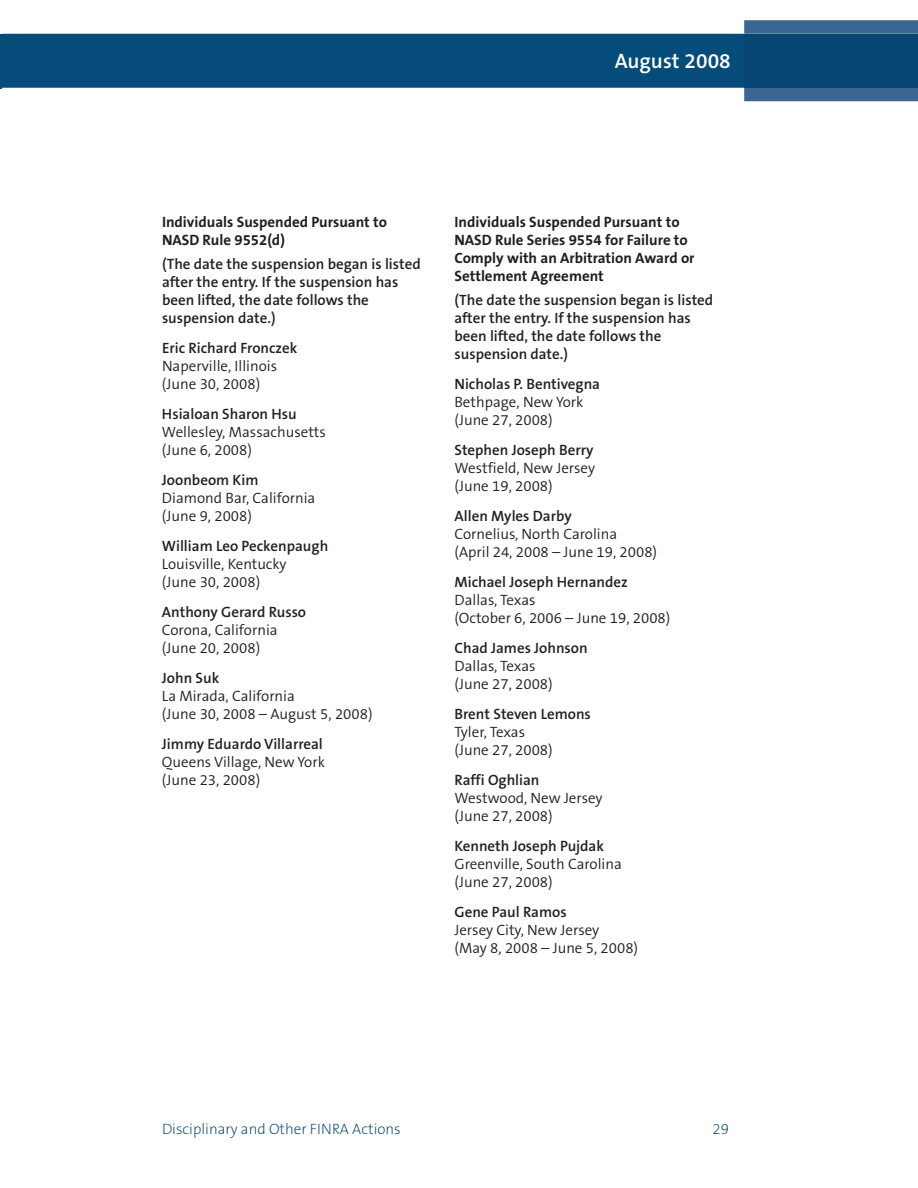
<style>
.page{position:relative;width:918px;height:1188px;background:#fff}
.page>*{position:absolute;margin:0;border:0;box-sizing:border-box;transform-origin:0 0}
.t1{font:600 21px "The Sans B6";color:#fff}
.t2{font:300 15px/18px "The Sans B4";color:#231f20}
.t3{font:600 15px/18px "The Sans B6";color:#231f20}
.t4{font:700 15px/18px "The Sans B7";color:#231f20}
.t5{font:200 15px "The Sans B2";color:#004270}
</style>
<div class="page">
<div style="left:2px;top:34px;width:742px;height:54px;background:#064c7a"></div>
<svg style="left:744px;top:20px;width:174px;height:81px;background:#3f6893"></svg>
<div style="left:744px;top:34px;width:174px;height:54px;background:#074573"></div>
<hr style="left:0;top:34px;width:2px;height:54px;background:#064c7a">
<h1 class="t1" style="left:615px;top:50px;width:118px">August 2008</h1>
<p class="t4" style="left:162px;top:213px;width:227px">Individuals Suspended Pursuant to<br>NASD Rule 9552(d)</p>
<p class="t3" style="left:162px;top:255px;width:260px">(The date the suspension began is listed after the entry. If the suspension has been lifted, the date follows the suspension date.)</p>
<p class="t3" style="left:162px;top:339px;width:137px">Eric Richard Fronczek</p>
<p class="t2" style="left:162px;top:358px;width:117px">Naperville, Illinois (June 30, 2008)</p>
<p class="t3" style="left:162px;top:405px;width:136px">Hsialoan Sharon Hsu</p>
<p class="t2" style="left:162px;top:424px;width:165px">Wellesley, Massachusetts (June 6, 2008)</p>
<p class="t3" style="left:162px;top:471px;width:98px">Joonbeom Kim</p>
<p class="t2" style="left:162px;top:490px;width:155px">Diamond Bar, California (June 9, 2008)</p>
<p class="t3" style="left:162px;top:537px;width:168px">William Leo Peckenpaugh</p>
<p class="t2" style="left:162px;top:556px;width:126px">Louisville, Kentucky (June 30, 2008)</p>
<p class="t3" style="left:162px;top:603px;width:146px">Anthony Gerard Russo</p>
<p class="t2" style="left:162px;top:622px;width:117px">Corona, California (June 20, 2008)</p>
<p class="t3" style="left:162px;top:669px;width:59px">John Suk</p>
<p class="t2" style="left:162px;top:688px;width:212px">La Mirada, California<br>(June 30, 2008 – August 5, 2008)</p>
<p class="t3" style="left:162px;top:735px;width:162px">Jimmy Eduardo Villarreal</p>
<p class="t2" style="left:162px;top:754px;width:164px">Queens Village, New York (June 23, 2008)</p>
<p class="t4" style="left:454px;top:213px;width:242px">Individuals Suspended Pursuant to<br>NASD Rule Series 9554 for Failure to<br>Comply with an Arbitration Award or<br>Settlement Agreement</p>
<p class="t3" style="left:454px;top:291px;width:260px">(The date the suspension began is listed after the entry. If the suspension has been lifted, the date follows the suspension date.)</p>
<p class="t3" style="left:454px;top:375px;width:147px">Nicholas P. Bentivegna</p>
<p class="t2" style="left:454px;top:394px;width:130px">Bethpage, New York (June 27, 2008)</p>
<p class="t3" style="left:454px;top:441px;width:140px">Stephen Joseph Berry</p>
<p class="t2" style="left:454px;top:460px;width:142px">Westfield, New Jersey (June 19, 2008)</p>
<p class="t3" style="left:454px;top:507px;width:119px">Allen Myles Darby</p>
<p class="t2" style="left:454px;top:526px;width:204px">Cornelius, North Carolina<br>(April 24, 2008 – June 19, 2008)</p>
<p class="t3" style="left:454px;top:573px;width:175px">Michael Joseph Hernandez</p>
<p class="t2" style="left:454px;top:592px;width:217px">Dallas, Texas<br>(October 6, 2006 – June 19, 2008)</p>
<p class="t3" style="left:454px;top:639px;width:135px">Chad James Johnson</p>
<p class="t2" style="left:454px;top:658px;width:100px">Dallas, Texas (June 27, 2008)</p>
<p class="t3" style="left:454px;top:705px;width:138px">Brent Steven Lemons</p>
<p class="t2" style="left:454px;top:724px;width:100px">Tyler, Texas (June 27, 2008)</p>
<p class="t3" style="left:454px;top:771px;width:87px">Raffi Oghlian</p>
<p class="t2" style="left:454px;top:790px;width:150px">Westwood, New Jersey (June 27, 2008)</p>
<p class="t3" style="left:454px;top:837px;width:151px">Kenneth Joseph Pujdak</p>
<p class="t2" style="left:454px;top:856px;width:169px">Greenville, South Carolina (June 27, 2008)</p>
<p class="t3" style="left:454px;top:903px;width:114px">Gene Paul Ramos</p>
<p class="t2" style="left:454px;top:922px;width:185px">Jersey City, New Jersey<br>(May 8, 2008 – June 5, 2008)</p>
<p class="t5" style="left:162px;top:1121px;width:240px">Disciplinary and Other FINRA Actions</p>
<p class="t5" style="left:713px;top:1121px;width:18px">29</p>
</div>
